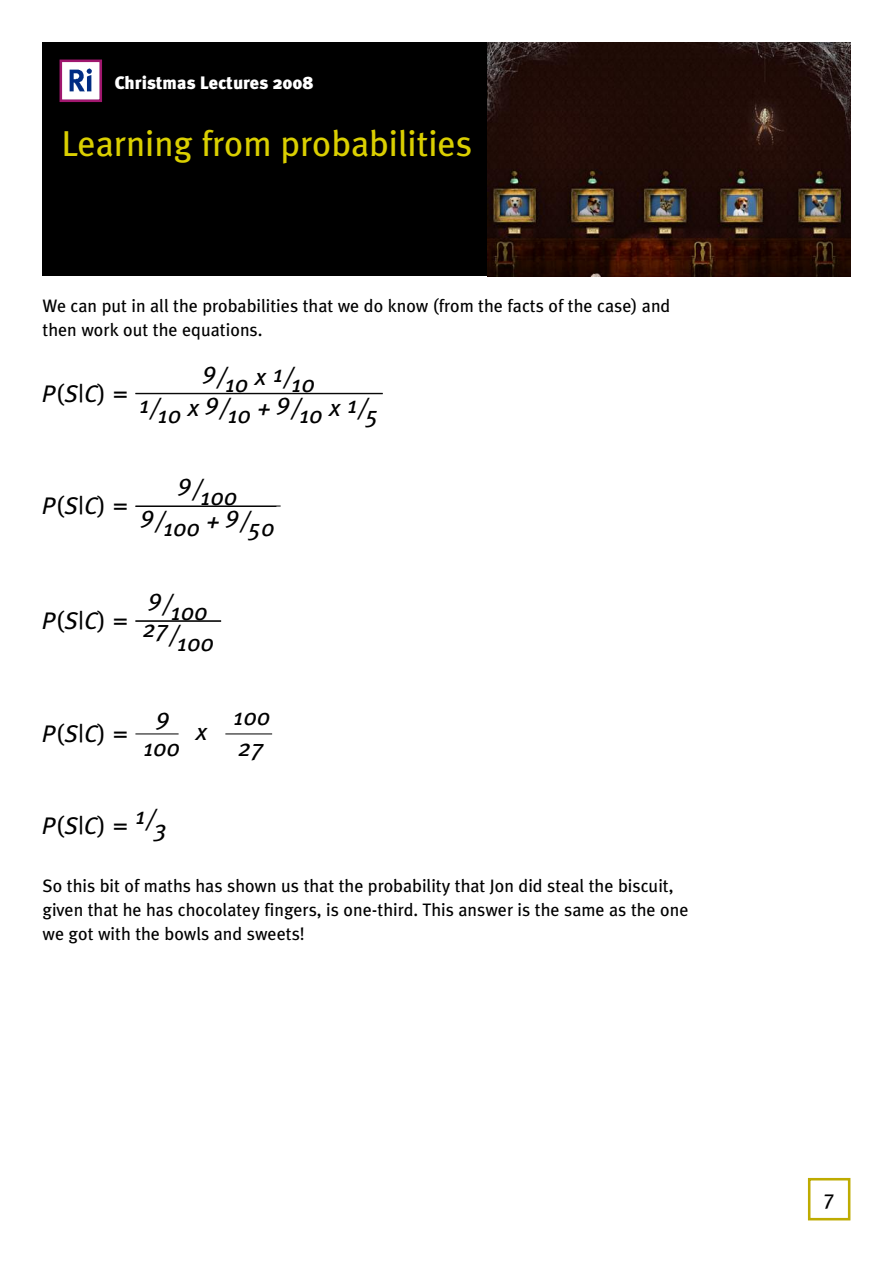
<style>
.page{position:relative;width:893px;height:1263px;background:#fff}
.page>*{position:absolute;margin:0;border:0;box-sizing:border-box;transform-origin:0 0}
.t1{font:36px "Meta Plus";color:#dacf00}
.t2{font:italic 24px/27.5px "Meta Plus";letter-spacing:.02em;color:#000}
.t3{font:24px "Meta Plus";color:#000}
.t4{font:21px "Meta Plus";color:#000}
.t5{font:18px/24px "Meta Plus";color:#000}
.t6{font:900 18px "Meta Plus";color:#fff}
.s1{font-style:italic}
.s2{font-style:normal}
</style>
<div class="page">
<div style="left:43px;top:43px;width:807px;height:233px;background:#000"></div>
<img style="left:64px;top:64px;width:34px;height:34px">
<div style="left:60px;top:60px;width:42px;height:42px;border:3px solid #a0176e"></div>
<img style="left:488px;top:43px;width:362px;height:233px">
<div style="left:808px;top:1178px;width:42px;height:42px;border:3px solid #beab00"></div>
<hr style="left:135px;top:506px;width:146px;height:1px;background:#000">
<hr style="left:135px;top:620px;width:86px;height:1px;background:#000">
<hr style="left:135px;top:621px;width:86px;height:1px;background:#000">
<hr style="left:135px;top:733px;width:44px;height:1px;background:#000">
<hr style="left:225px;top:733px;width:47px;height:1px;background:#000">
<hr style="left:135px;top:393px;width:248px;height:1px;background:#000">
<p class="t6" style="left:115px;top:72px;width:200px">Christmas Lectures 2008</p>
<h1 class="t1" style="left:62px;top:122px;width:412px">Learning from probabilities</h1>
<p class="t5" style="left:43px;top:294px;width:629px">We can put in all the probabilities that we do know (from the facts of the case) and then work out the equations.</p>
<h2 class="t3" style="left:42px;top:379px;width:88px"><span class="s1">P</span>(<span class="s1">S</span>|<span class="s1">C</span>) =</h2>
<h2 class="t2" style="left:203px;top:360px;width:23px">9/</h2>
<h2 class="t2" style="left:255px;top:363px;width:37px">x 1/</h2>
<h2 class="t2" style="left:225px;top:370px;width:25px">10</h2>
<h2 class="t2" style="left:292px;top:370px;width:25px">10</h2>
<h2 class="t2" style="left:139px;top:392px;width:19px">1/</h2>
<h2 class="t2" style="left:188px;top:394px;width:41px">x 9/</h2>
<h2 class="t2" style="left:258px;top:394px;width:42px">+ 9/</h2>
<h2 class="t2" style="left:329px;top:394px;width:38px">x 1/</h2>
<h2 class="t2" style="left:158px;top:401px;width:25px">10</h2>
<h2 class="t2" style="left:228px;top:401px;width:25px">10</h2>
<h2 class="t2" style="left:299px;top:401px;width:25px">10</h2>
<h2 class="t2" style="left:366px;top:401px;width:14px">5</h2>
<h2 class="t3" style="left:42px;top:492px;width:88px"><span class="s1">P</span>(<span class="s1">S</span>|<span class="s1">C</span>) =</h2>
<h2 class="t2" style="left:179px;top:483px;width:60px">9/100</h2>
<h2 class="t2" style="left:142px;top:503px;width:23px">9/</h2>
<h2 class="t2" style="left:207px;top:506px;width:43px">+ 9/</h2>
<h2 class="t2" style="left:163px;top:514px;width:38px">100</h2>
<h2 class="t2" style="left:248px;top:514px;width:28px">50</h2>
<h2 class="t3" style="left:42px;top:607px;width:88px"><span class="s1">P</span>(<span class="s1">S</span>|<span class="s1">C</span>) =</h2>
<h2 class="t2" style="left:143px;top:597px;width:73px">9/100<br>27/100</h2>
<h2 class="t2" style="left:157px;top:703px;width:15px">9</h2>
<h2 class="t2" style="left:234px;top:703px;width:38px">100</h2>
<h2 class="t3" style="left:42px;top:719px;width:88px"><span class="s1">P</span>(<span class="s1">S</span>|<span class="s1">C</span>) =</h2>
<h2 class="t2" style="left:196px;top:718px;width:13px">x</h2>
<h2 class="t2" style="left:143px;top:734px;width:38px">100</h2>
<h2 class="t2" style="left:238px;top:734px;width:27px">27</h2>
<h2 class="t2" style="left:136px;top:803px;width:19px">1/</h2>
<h2 class="t2" style="left:42px;top:812px;width:126px">P<span class="s2">(</span>S<span class="s2">|</span>C<span class="s2">) =</span> 3</h2>
<p class="t5" style="left:43px;top:874px;width:648px">So this bit of maths has shown us that the probability that Jon did steal the biscuit, given that he has chocolatey fingers, is one-third. This answer is the same as the one we got with the bowls and sweets!</p>
<p class="t4" style="left:824px;top:1186px;width:12px">7</p>
</div>
